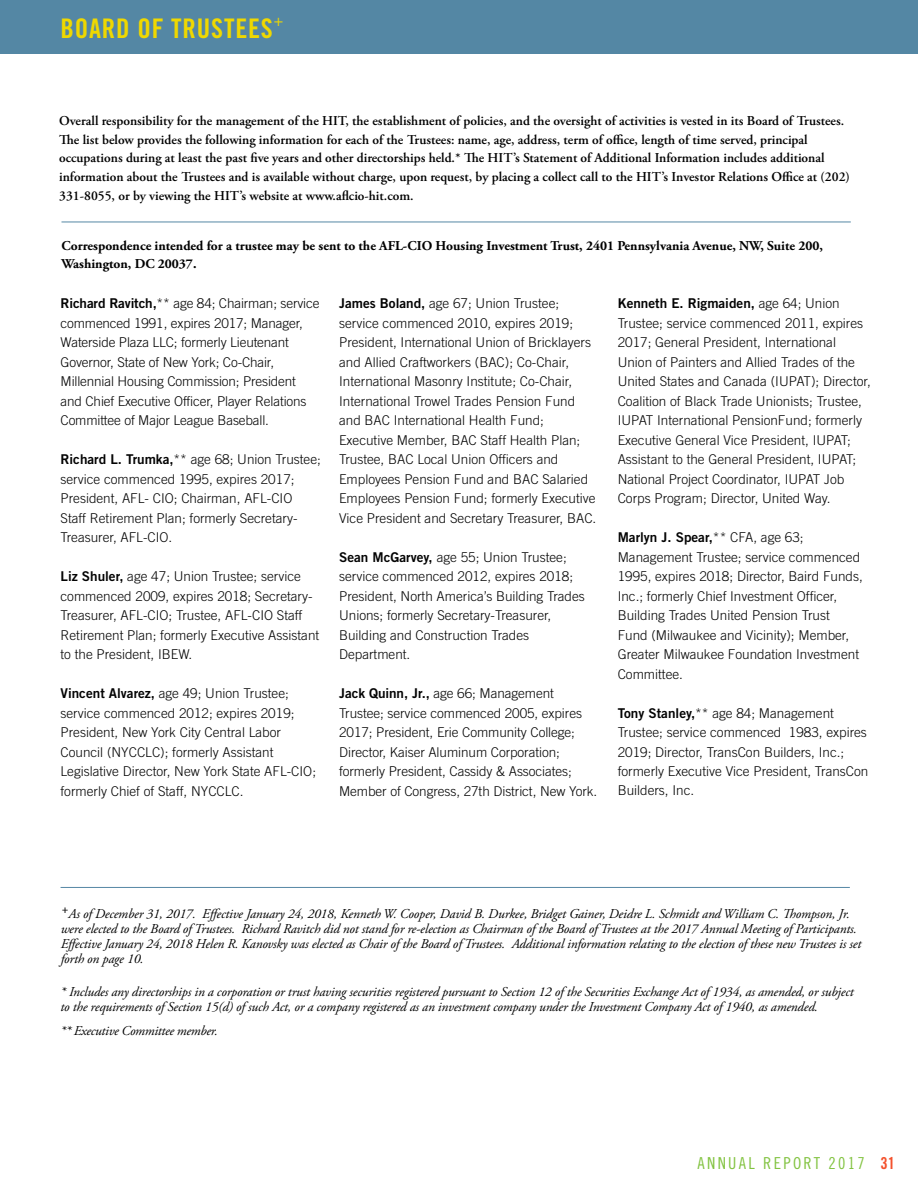
<style>
.page{position:relative;width:918px;height:1188px;background:#fff}
.page>*{position:absolute;margin:0;border:0;box-sizing:border-box;transform-origin:0 0}
.t1{font:27px "Trade Gothic LT Std Bd Cn 20";letter-spacing:.03em;color:#efd800}
.t2{font:16.5px "Trade Gothic LT Std Cn 18";letter-spacing:.14em;color:#82c341}
.t3{font:300 13.5px/19.5px "Trade Gothic LT Std";color:#030303}
.t4{font:italic 13.5px/15px "Adobe Garamond Pro";letter-spacing:-.01em;color:#000}
.t5{font:600 13.5px/18.8px "Adobe Garamond Pro";color:#000}
.t6{font:700 13.5px/18px "Adobe Garamond Pro";color:#000}
.t7{font:13.5px "Trade Gothic LT Std Bd 2";color:#030303}
.s1{font-family:"Trade Gothic LT Std Bd 2";font-weight:400}
.s2{font-family:"Trade Gothic LT Std";font-weight:300}
.s3{font-family:"Trade Gothic LT Std Bd Cn 20";color:#f4512c}
</style>
<div class="page">
<div style="left:0;top:0;width:918px;height:54px;background:#5487a4"></div>
<hr style="left:62px;top:222px;width:789px;height:1px;background:#5487a4">
<hr style="left:61px;top:887px;width:789px;height:1px;background:#5487a4">
<h1 class="t1" style="left:61px;top:12px;width:224px">BOARD OF TRUSTEES<sup>+</sup></h1>
<p class="t5" style="left:59px;top:111px;width:792px">Overall responsibility for the management of the HIT, the establishment of policies, and the oversight of activities is vested in its Board of Trustees.<br>The list below provides the following information for each of the Trustees: name, age, address, term of office, length of time served, principal occupations during at least the past five years and other directorships held.* The HIT’s Statement of Additional Information includes additional information about the Trustees and is available without charge, upon request, by placing a collect call to the HIT’s Investor Relations Office at (202)<br>331-8055, or by viewing the HIT’s website at www.aflcio-hit.com.</p>
<p class="t6" style="left:62px;top:237px;width:763px">Correspondence intended for a trustee may be sent to the AFL-CIO Housing Investment Trust, 2401 Pennsylvania Avenue, NW, Suite 200,<br>Washington, DC 20037.</p>
<p class="t3" style="left:61px;top:294px;width:260px"><span class="s1">Richard Ravitch,</span>** age 84; Chairman; service commenced 1991, expires 2017; Manager, Waterside Plaza LLC; formerly Lieutenant Governor, State of New York; Co-Chair, Millennial Housing Commission; President and Chief Executive Officer, Player Relations Committee of Major League Baseball.</p>
<p class="t3" style="left:61px;top:450px;width:262px"><span class="s1">Richard L. Trumka,</span>** age 68; Union Trustee; service commenced 1995, expires 2017; President, AFL- CIO; Chairman, AFL-CIO Staff Retirement Plan; formerly Secretary-Treasurer, AFL-CIO.</p>
<p class="t3" style="left:61px;top:567px;width:260px"><span class="s1">Liz Shuler,</span> age 47; Union Trustee; service commenced 2009, expires 2018; Secretary-Treasurer, AFL-CIO; Trustee, AFL-CIO Staff Retirement Plan; formerly Executive Assistant to the President, IBEW.</p>
<p class="t3" style="left:61px;top:684px;width:257px"><span class="s1">Vincent Alvarez,</span> age 49; Union Trustee; service commenced 2012; expires 2019; President, New York City Central Labor Council (NYCCLC); formerly Assistant Legislative Director, New York State AFL-CIO; formerly Chief of Staff, NYCCLC.</p>
<p class="t3" style="left:339px;top:294px;width:259px"><span class="s1">James Boland,</span> age 67; Union Trustee; service commenced 2010, expires 2019; President, International Union of Bricklayers and Allied Craftworkers (BAC); Co-Chair, International Masonry Institute; Co-Chair, International Trowel Trades Pension Fund and BAC International Health Fund; Executive Member, BAC Staff Health Plan; Trustee, BAC Local Union Officers and Employees Pension Fund and BAC Salaried Employees Pension Fund; formerly Executive Vice President and Secretary Treasurer, BAC.</p>
<p class="t3" style="left:339px;top:547px;width:247px"><span class="s1">Sean McGarvey,</span> age 55; Union Trustee; service commenced 2012, expires 2018; President, North America’s Building Trades Unions; formerly Secretary-Treasurer, Building and Construction Trades Department.</p>
<p class="t3" style="left:339px;top:683px;width:260px"><span class="s1">Jack Quinn, Jr.,</span> age 66; Management Trustee; service commenced 2005, expires 2017; President, Erie Community College; Director, Kaiser Aluminum Corporation; formerly President, Cassidy &amp; Associates; Member of Congress, 27th District, New York.</p>
<p class="t7" style="left:618px;top:295px;width:224px">Kenneth E. Rigmaiden, <span class="s2">age 64; Union</span></p>
<p class="t3" style="left:618px;top:313px;width:255px">Trustee; service commenced 2011, expires 2017; General President, International Union of Painters and Allied Trades of the United States and Canada (IUPAT); Director, Coalition of Black Trade Unionists; Trustee, IUPAT International PensionFund; formerly Executive General Vice President, IUPAT; Assistant to the General President, IUPAT; National Project Coordinator, IUPAT Job Corps Program; Director, United Way.</p>
<p class="t7" style="left:618px;top:529px;width:188px">Marlyn J. Spear,<span class="s2">** CFA, age 63;</span></p>
<p class="t3" style="left:618px;top:547px;width:247px">Management Trustee; service commenced 1995, expires 2018; Director, Baird Funds, Inc.; formerly Chief Investment Officer, Building Trades United Pension Trust Fund (Milwaukee and Vicinity); Member, Greater Milwaukee Foundation Investment Committee.</p>
<p class="t3" style="left:618px;top:703px;width:252px"><span class="s1">Tony Stanley,</span>** age 84; Management Trustee; service commenced 1983, expires 2019; Director, TransCon Builders, Inc.; formerly Executive Vice President, TransCon Builders, Inc.</p>
<p class="t4" style="left:61px;top:907px;width:802px"><sup>+</sup>As of December 31, 2017. Effective January 24, 2018, Kenneth W. Cooper, David B. Durkee, Bridget Gainer, Deidre L. Schmidt and William C. Thompson, Jr. were elected to the Board of Trustees. Richard Ravitch did not stand for re-election as Chairman of the Board of Trustees at the 2017 Annual Meeting of Participants.<br>Effective January 24, 2018 Helen R. Kanovsky was elected as Chair of the Board of Trustees. Additional information relating to the election of these new Trustees is set forth on page 10.</p>
<p class="t4" style="left:61px;top:985px;width:795px">* Includes any directorships in a corporation or trust having securities registered pursuant to Section 12 of the Securities Exchange Act of 1934, as amended, or subject to the requirements of Section 15(d) of such Act, or a company registered as an investment company under the Investment Company Act of 1940, as amended.</p>
<p class="t4" style="left:61px;top:1024px;width:159px">** Executive Committee member.</p>
<p class="t2" style="left:698px;top:1154px;width:199px">ANNUAL REPORT 2017 <span class="s3">31</span></p>
</div>
